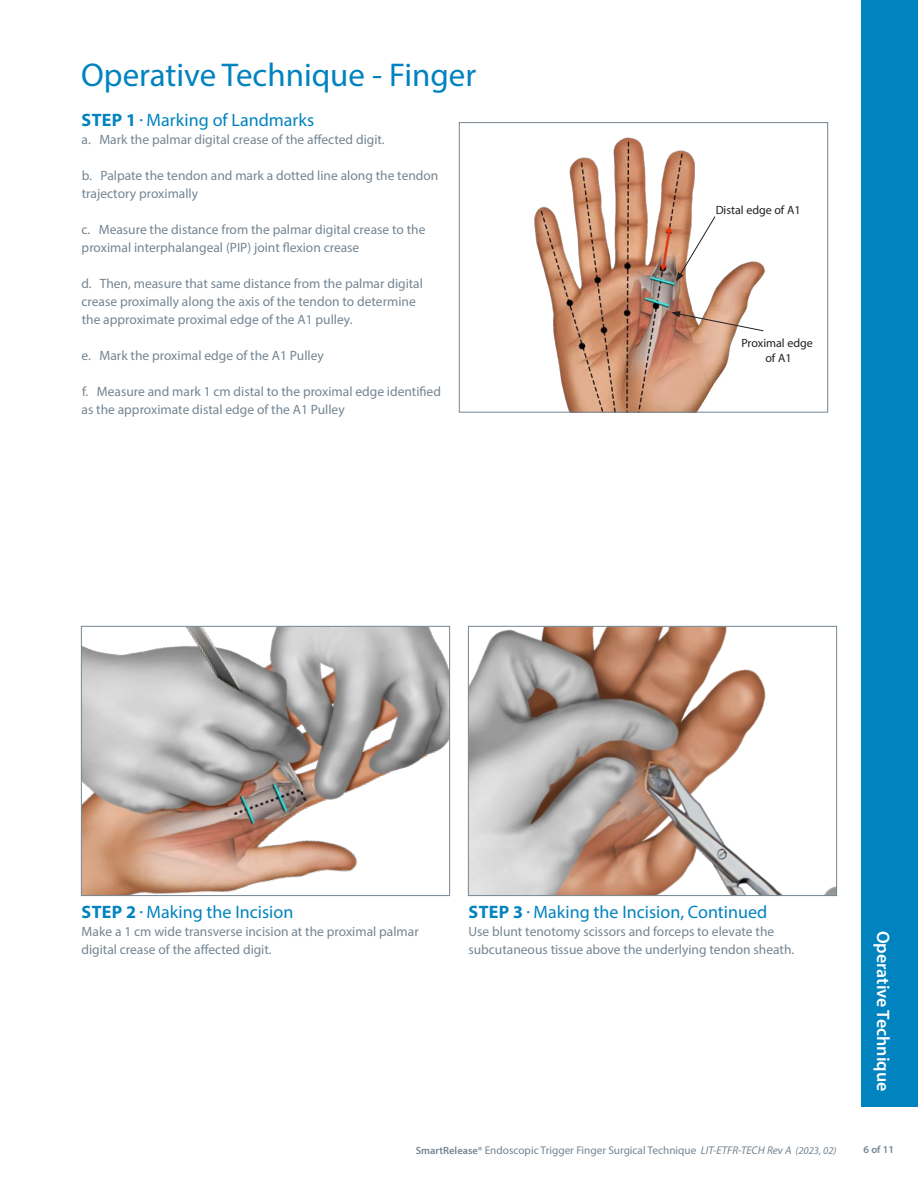
<style>
.page{position:relative;width:918px;height:1188px;background:#fff}
.page>*{position:absolute;margin:0;border:0;box-sizing:border-box;transform-origin:0 0}
.t1{font:33px "Myriad Pro";color:#0083bf}
.t2{font:18px "Myriad Pro";color:#0083bf}
.t3{font:600 18px "Myriad Pro";color:#fff}
.t4{font:13.5px/18px "Myriad Pro";color:#758592}
.t5{font:12px "Myriad Pro";color:#231f20}
.t6{font:11.25px "Myriad Pro";color:#758592}
.t7{font:600 10.5px "Myriad Pro";color:#758592}
.s1{font-weight:700}
.s2{font-weight:600;font-size:10.5px}
.s3{font-style:italic}
.s4{font-style:italic;font-size:10.5px}
</style>
<div class="page">
<div style="left:862px;top:0;width:56px;height:1107px;background:#0083bf"></div>
<img style="left:534px;top:137px;width:231px;height:273px">
<div style="left:459px;top:122px;width:369px;height:290px;border:1px solid #758592"></div>
<img style="left:83px;top:628px;width:365px;height:266px">
<div style="left:81px;top:626px;width:369px;height:270px;border:1px solid #758592"></div>
<img style="left:470px;top:628px;width:365px;height:266px">
<div style="left:468px;top:626px;width:369px;height:270px;border:1px solid #758592"></div>
<svg style="left:676px;top:216px;width:40px;height:65px"></svg>
<svg style="left:671px;top:311px;width:93px;height:20px"></svg>
<p class="t1" style="left:81px;top:54px;width:396px">Operative Technique - Finger</p>
<p class="t2" style="left:82px;top:109px;width:234px"><span class="s1">STEP 1 .</span> Marking of Landmarks</p>
<p class="t4" style="left:82px;top:130px;width:305px">a. Mark the palmar digital crease of the affected digit.</p>
<p class="t4" style="left:82px;top:166px;width:358px">b. Palpate the tendon and mark a dotted line along the tendon</p>
<p class="t4" style="left:82px;top:184px;width:118px">trajectory proximally</p>
<p class="t4" style="left:81px;top:220px;width:346px">c. Measure the distance from the palmar digital crease to the</p>
<p class="t4" style="left:82px;top:238px;width:279px">proximal interphalangeal (PIP) joint flexion crease</p>
<p class="t4" style="left:81px;top:274px;width:343px">d. Then, measure that same distance from the palmar digital</p>
<p class="t4" style="left:81px;top:292px;width:336px">crease proximally along the axis of the tendon to determine</p>
<p class="t4" style="left:82px;top:310px;width:272px">the approximate proximal edge of the A1 pulley.</p>
<p class="t4" style="left:81px;top:346px;width:244px">e. Mark the proximal edge of the A1 Pulley</p>
<p class="t4" style="left:82px;top:382px;width:361px">f. Measure and mark 1 cm distal to the proximal edge identified</p>
<p class="t4" style="left:82px;top:400px;width:265px">as the approximate distal edge of the A1 Pulley</p>
<p class="t5" style="left:716px;top:203px;width:86px">Distal edge of A1</p>
<p class="t5" style="left:741px;top:336px;width:73px">Proximal edge</p>
<p class="t5" style="left:765px;top:351px;width:28px">of A1</p>
<p class="t2" style="left:82px;top:901px;width:213px"><span class="s1">STEP 2 .</span> Making the Incision</p>
<p class="t4" style="left:81px;top:923px;width:339px">Make a 1 cm wide transverse incision at the proximal palmar digital crease of the affected digit.</p>
<p class="t2" style="left:469px;top:901px;width:300px"><span class="s1">STEP 3 .</span> Making the Incision, Continued</p>
<p class="t4" style="left:468px;top:923px;width:327px">Use blunt tenotomy scissors and forceps to elevate the subcutaneous tissue above the underlying tendon sheath.</p>
<p class="t3" style="left:895px;top:931px;width:162px;rotate:90deg">Operative Technique</p>
<p class="t6" style="left:416px;top:1143px;width:422px"><span class="s2">SmartRelease®</span> Endoscopic Trigger Finger Surgical Technique <span class="s3">LIT-ETFR-TECH Rev A</span> <span class="s4">(2023, 02)</span></p>
<p class="t7" style="left:864px;top:1143px;width:32px">6 of 11</p>
</div>
